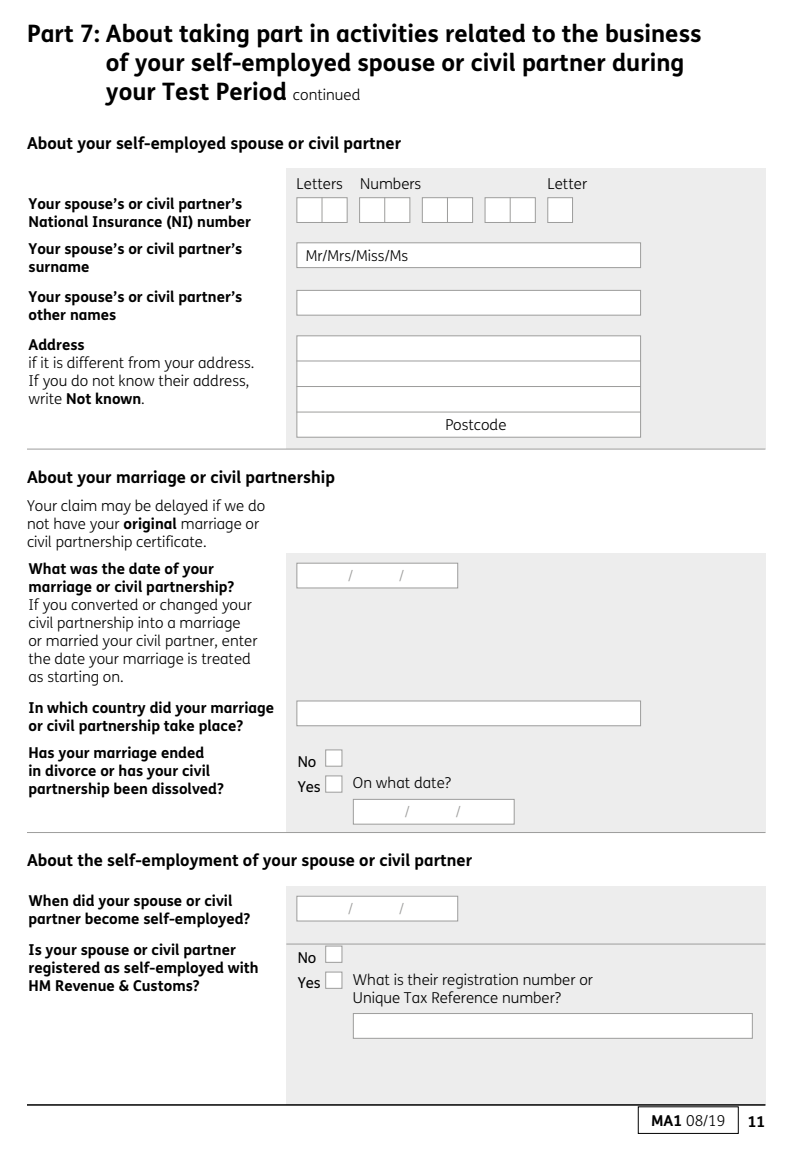
<style>
.page{position:relative;width:808px;height:1149px;background:#fff}
.page>*{position:absolute;margin:0;border:0;box-sizing:border-box;transform-origin:0 0}
.Part_head{font:700 24px/28.8px "FS Me";color:#000}
.Left_Hand_Headings{font:700 16.5px "FS Me";color:#000}
.bold{font:700 15px/18px "FS Me";color:#000}
.t1{font:300 15px/18px "FS Me";color:#000}
.Y_N{font:15px "FS Me";color:#000}
.t2{font:300 15px "FS Me";color:#9d9d9c}
.s1{font-weight:300;font-size:15px}
.s2{font-weight:700}
</style>
<div class="page">
<div style="left:286px;top:885px;width:479px;height:219px;background:#ededed"></div>
<div style="left:286px;top:168px;width:479px;height:281px;background:#ededed"></div>
<div style="left:286px;top:553px;width:479px;height:279px;background:#ededed"></div>
<hr style="left:27px;top:1103px;width:738px;height:2px;background:#000">
<div style="left:297px;top:243px;width:343px;height:24px;background:#fff"></div>
<div style="left:296px;top:242px;width:345px;height:26px;border:1px solid #9d9d9c"></div>
<div style="left:296px;top:290px;width:345px;height:25px;background:#fff;border:1px solid #9d9d9c"></div>
<div style="left:296px;top:197px;width:51px;height:26px;background:#fff;border:1px solid #9d9d9c"></div>
<svg style="left:322px;top:197px;width:1px;height:26px"></svg>
<div style="left:422px;top:197px;width:51px;height:26px;background:#fff;border:1px solid #9d9d9c"></div>
<svg style="left:447px;top:197px;width:1px;height:26px"></svg>
<div style="left:485px;top:197px;width:51px;height:26px;background:#fff;border:1px solid #9d9d9c"></div>
<svg style="left:510px;top:197px;width:1px;height:26px"></svg>
<div style="left:359px;top:197px;width:51px;height:26px;background:#fff;border:1px solid #9d9d9c"></div>
<svg style="left:384px;top:197px;width:1px;height:26px"></svg>
<div style="left:547px;top:197px;width:26px;height:26px;background:#fff;border:1px solid #9d9d9c"></div>
<div style="left:296px;top:335px;width:345px;height:102px;background:#fff;border:1px solid #9d9d9c"></div>
<hr style="left:296px;top:360px;width:345px;height:1px;background:#9d9d9c">
<hr style="left:296px;top:386px;width:345px;height:1px;background:#9d9d9c">
<hr style="left:296px;top:411px;width:345px;height:1px;background:#9d9d9c">
<div style="left:297px;top:563px;width:161px;height:24px;background:#fff"></div>
<div style="left:296px;top:562px;width:162px;height:26px;border:1px solid #9d9d9c"></div>
<hr style="left:27px;top:448px;width:738px;height:1px;background:#9d9d9c">
<div style="left:296px;top:700px;width:345px;height:26px;background:#fff;border:1px solid #9d9d9c"></div>
<div style="left:325px;top:775px;width:17px;height:17px;background:#fff;border:1px solid #9d9d9c"></div>
<div style="left:325px;top:749px;width:17px;height:17px;background:#fff;border:1px solid #9d9d9c"></div>
<div style="left:353px;top:799px;width:161px;height:24px;background:#fff"></div>
<div style="left:353px;top:798px;width:161px;height:26px;border:1px solid #9d9d9c"></div>
<hr style="left:27px;top:832px;width:738px;height:1px;background:#9d9d9c">
<div style="left:297px;top:895px;width:161px;height:25px;background:#fff"></div>
<div style="left:296px;top:895px;width:162px;height:26px;border:1px solid #9d9d9c"></div>
<div style="left:325px;top:971px;width:17px;height:17px;background:#fff;border:1px solid #9d9d9c"></div>
<div style="left:325px;top:945px;width:17px;height:17px;background:#fff;border:1px solid #9d9d9c"></div>
<div style="left:353px;top:1012px;width:400px;height:26px;background:#fff;border:1px solid #9d9d9c"></div>
<hr style="left:286px;top:943px;width:479px;height:1px;background:#9d9d9c">
<p class="Part_head" style="left:106px;top:18px;width:597px;text-indent:-79px">Part 7: About taking part in activities related to the business of your self-employed spouse or civil partner during your Test Period <span class="s1">continued</span></p>
<p class="Left_Hand_Headings" style="left:27px;top:130px;width:376px">About your self-employed spouse or civil partner</p>
<p class="bold" style="left:28px;top:194px;width:224px">Your spouse’s or civil partner’s<br>National Insurance (NI) number</p>
<p class="t1" style="left:296px;top:174px;width:48px">Letters</p>
<p class="t1" style="left:360px;top:174px;width:63px">Numbers</p>
<p class="t1" style="left:547px;top:174px;width:41px">Letter</p>
<p class="bold" style="left:28px;top:238px;width:215px">Your spouse’s or civil partner’s surname</p>
<p class="t1" style="left:306px;top:246px;width:104px">Mr/Mrs/Miss/Ms</p>
<p class="bold" style="left:28px;top:287px;width:215px">Your spouse’s or civil partner’s other names</p>
<p class="bold" style="left:28px;top:335px;width:58px">Address</p>
<p class="t1" style="left:28px;top:353px;width:227px">if it is different from your address.</p>
<p class="t1" style="left:28px;top:371px;width:222px">If you do not know their address, write <span class="s2">Not known</span>.</p>
<p class="t1" style="left:445px;top:415px;width:63px">Postcode</p>
<p class="Left_Hand_Headings" style="left:27px;top:464px;width:310px">About your marriage or civil partnership</p>
<p class="t1" style="left:27px;top:495px;width:240px">Your claim may be delayed if we do not have your <span class="s2">original</span> marriage or civil partnership certificate.</p>
<p class="bold" style="left:28px;top:559px;width:207px">What was the date of your marriage or civil partnership?</p>
<p class="t1" style="left:28px;top:595px;width:231px">If you converted or changed your civil partnership into a marriage or married your civil partner, enter the date your marriage is treated as starting on.</p>
<p class="bold" style="left:28px;top:697px;width:247px">In which country did your marriage or civil partnership take place?</p>
<p class="bold" style="left:28px;top:743px;width:197px">Has your marriage ended<br>in divorce or has your civil partnership been dissolved?</p>
<p class="Y_N" style="left:298px;top:750px;width:20px">No</p>
<p class="Y_N" style="left:298px;top:776px;width:25px">Yes</p>
<p class="t2" style="left:348px;top:565px;width:7px">/</p>
<p class="t2" style="left:399px;top:565px;width:7px">/</p>
<p class="t1" style="left:353px;top:773px;width:100px">On what date?</p>
<p class="t2" style="left:405px;top:801px;width:7px">/</p>
<p class="t2" style="left:456px;top:801px;width:7px">/</p>
<p class="Left_Hand_Headings" style="left:27px;top:847px;width:447px">About the self-employment of your spouse or civil partner</p>
<p class="bold" style="left:29px;top:890px;width:223px">When did your spouse or civil partner become self-employed?</p>
<p class="t2" style="left:348px;top:898px;width:7px">/</p>
<p class="t2" style="left:399px;top:898px;width:7px">/</p>
<p class="bold" style="left:29px;top:939px;width:232px">Is your spouse or civil partner registered as self-employed with<br>HM Revenue &amp; Customs?</p>
<p class="Y_N" style="left:298px;top:946px;width:20px">No</p>
<p class="Y_N" style="left:298px;top:972px;width:25px">Yes</p>
<p class="t1" style="left:353px;top:969px;width:242px">What is their registration number or<br>Unique Tax Reference number?</p>
<p class="t1" style="left:651px;top:1110px;width:76px"><span class="s2">MA1</span> 08/19</p>
<p class="bold" style="left:748px;top:1111px;width:19px">11</p>
</div>
